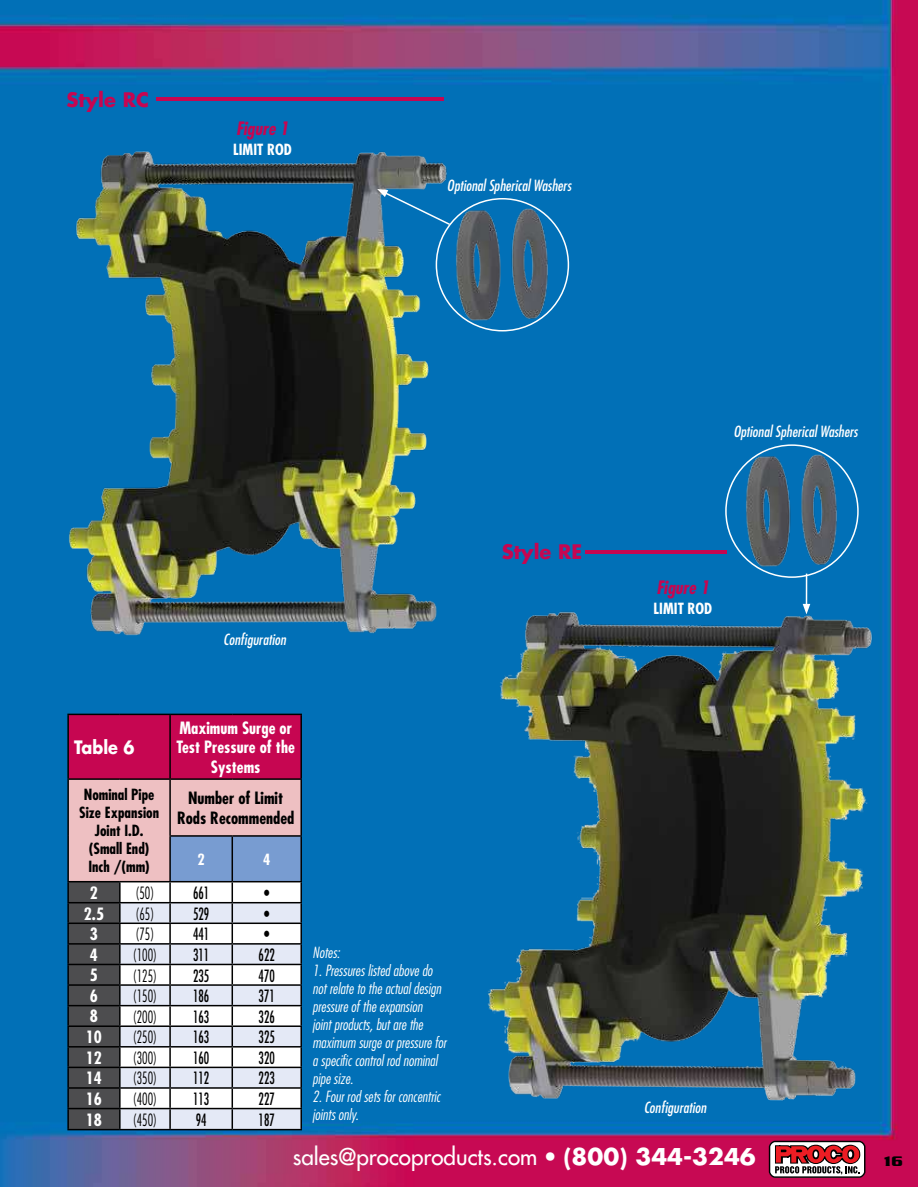
<style>
.page{position:relative;width:918px;height:1188px;background:#fff}
.page>*{position:absolute;margin:0;border:0;box-sizing:border-box;transform-origin:0 0}
.t1{font:22.5px "Futura";color:#fff}
.t2{font:700 19.5px "Futura";color:#c60651}
.t3{font:italic 700 condensed 18px "Futura";color:#c60651}
.t4{font:700 18px "Futura";color:#fff;scale:.89 1}
.t5{font:condensed 16.5px "Futura";color:#000;scale:.8 1}
.t6{font:700 condensed 16.5px/19.8px "Futura";color:#fff;text-align:center}
.t7{font:300 condensed 16.5px "Futura";color:#000;scale:.8 1}
.t8{font:700 condensed 16.5px/19.8px "Futura";color:#000;text-align:center}
.t9{font:italic 300 condensed 15px/18px "Futura";color:#fff}
.t10{font:italic condensed 15px "Futura";color:#fff}
.t11{font:700 condensed 15px/18px "Futura";color:#000;text-align:center}
.t12{font:700 condensed 15px "Futura";color:#fff}
.t13{font:700 15px "Serpentine";color:#000}
.s1{font-weight:700}
</style>
<div class="page">
<img style="left:0;top:0;width:918px;height:1187px">
<img style="left:469px;top:602px;width:414px;height:511px">
<div style="left:770px;top:1141px;width:95px;height:36px;background:#fff;border-radius:5px"></div>
<div style="left:769px;top:1141px;width:96px;height:37px;border:1px solid #000;border-radius:5px"></div>
<svg style="left:775px;top:1143px;width:87px;height:31px"></svg>
<svg style="left:67px;top:714px;width:235px;height:415px"></svg>
<hr style="left:300px;top:1109px;width:2px;height:20px;background:#000">
<hr style="left:67px;top:1129px;width:53px;height:1px;background:#000">
<hr style="left:120px;top:1129px;width:50px;height:1px;background:#000">
<hr style="left:170px;top:1129px;width:62px;height:1px;background:#000">
<hr style="left:232px;top:1129px;width:70px;height:1px;background:#000">
<img style="left:0;top:99px;width:573px;height:592px">
<svg style="left:724px;top:444px;width:135px;height:135px;background:#2b6e99"></svg>
<svg style="left:377px;top:189px;width:193px;height:143px;background:#2e759a"></svg>
<hr style="left:806px;top:574px;width:1px;height:32px;background:#fff">
<svg style="left:803px;top:604px;width:7px;height:10px"></svg>
<hr style="left:156px;top:97px;width:288px;height:4px;background:#c60651">
<hr style="left:585px;top:550px;width:141px;height:4px;background:#c60651">
<h2 class="t2" style="left:67px;top:86px;width:84px">Style RC</h2>
<p class="t3" style="left:236px;top:117px;width:54px">Figure 1</p>
<p class="t12" style="left:233px;top:139px;width:60px">LIMIT ROD</p>
<p class="t10" style="left:447px;top:176px;width:126px">Optional Spherical Washers</p>
<p class="t10" style="left:223px;top:630px;width:64px">Configuration</p>
<p class="t4" style="left:74px;top:735px;width:69px">Table 6</p>
<p class="t6" style="left:176px;top:717px;width:120px">Maximum Surge or<br>Test Pressure of the<br>Systems</p>
<p class="t11" style="left:79px;top:786px;width:81px">Nominal Pipe<br>Size Expansion<br>Joint I.D. (Small End)<br>Inch /(mm)</p>
<p class="t8" style="left:177px;top:788px;width:119px">Number of Limit<br>Rods Recommended</p>
<p class="t12" style="left:198px;top:850px;width:9px">2</p>
<p class="t12" style="left:263px;top:850px;width:9px">4</p>
<p class="t6" style="left:90px;top:883px;width:10px">2</p>
<p class="t7" style="left:136px;top:883px;width:25px">(50)</p>
<p class="t5" style="left:193px;top:883px;width:22px">661</p>
<p class="t5" style="left:264px;top:883px;width:8px">•</p>
<p class="t6" style="left:84px;top:903px;width:22px">2.5</p>
<p class="t7" style="left:136px;top:903px;width:25px">(65)</p>
<p class="t5" style="left:193px;top:903px;width:22px">529</p>
<p class="t5" style="left:264px;top:903px;width:8px">•</p>
<p class="t6" style="left:90px;top:924px;width:10px">3</p>
<p class="t7" style="left:136px;top:924px;width:25px">(75)</p>
<p class="t5" style="left:193px;top:924px;width:22px">441</p>
<p class="t5" style="left:264px;top:924px;width:8px">•</p>
<p class="t6" style="left:90px;top:945px;width:10px">4</p>
<p class="t7" style="left:133px;top:945px;width:32px">(100)</p>
<p class="t5" style="left:193px;top:944px;width:22px">311</p>
<p class="t5" style="left:259px;top:944px;width:22px">622</p>
<p class="t6" style="left:90px;top:965px;width:10px">5</p>
<p class="t7" style="left:133px;top:965px;width:32px">(125)</p>
<p class="t5" style="left:193px;top:965px;width:22px">235</p>
<p class="t5" style="left:259px;top:965px;width:22px">470</p>
<p class="t6" style="left:90px;top:986px;width:10px">6</p>
<p class="t7" style="left:133px;top:986px;width:32px">(150)</p>
<p class="t5" style="left:193px;top:986px;width:22px">186</p>
<p class="t5" style="left:259px;top:986px;width:22px">371</p>
<p class="t6" style="left:90px;top:1006px;width:10px">8</p>
<p class="t7" style="left:133px;top:1006px;width:32px">(200)</p>
<p class="t5" style="left:193px;top:1006px;width:22px">163</p>
<p class="t5" style="left:259px;top:1006px;width:22px">326</p>
<p class="t6" style="left:86px;top:1027px;width:18px">10</p>
<p class="t7" style="left:133px;top:1027px;width:32px">(250)</p>
<p class="t5" style="left:193px;top:1027px;width:22px">163</p>
<p class="t5" style="left:259px;top:1027px;width:22px">325</p>
<p class="t6" style="left:86px;top:1048px;width:18px">12</p>
<p class="t7" style="left:133px;top:1047px;width:32px">(300)</p>
<p class="t5" style="left:193px;top:1047px;width:22px">160</p>
<p class="t5" style="left:259px;top:1047px;width:22px">320</p>
<p class="t6" style="left:86px;top:1068px;width:18px">14</p>
<p class="t7" style="left:133px;top:1068px;width:32px">(350)</p>
<p class="t5" style="left:193px;top:1068px;width:22px">112</p>
<p class="t5" style="left:259px;top:1068px;width:22px">223</p>
<p class="t6" style="left:86px;top:1089px;width:18px">16</p>
<p class="t7" style="left:133px;top:1089px;width:32px">(400)</p>
<p class="t5" style="left:193px;top:1089px;width:22px">113</p>
<p class="t5" style="left:259px;top:1089px;width:22px">227</p>
<p class="t6" style="left:86px;top:1110px;width:18px">18</p>
<p class="t7" style="left:133px;top:1109px;width:32px">(450)</p>
<p class="t5" style="left:196px;top:1109px;width:15px">94</p>
<p class="t5" style="left:259px;top:1109px;width:22px">187</p>
<p class="t9" style="left:313px;top:943px;width:29px">Notes:</p>
<p class="t9" style="left:313px;top:961px;width:135px">1. Pressures listed above do not relate to the actual design pressure of the expansion<br>joint products, but are the maximum surge or pressure for a specific control rod nominal pipe size.</p>
<p class="t9" style="left:313px;top:1087px;width:129px">2. Four rod sets for concentric joints only.</p>
<h2 class="t2" style="left:502px;top:538px;width:82px">Style RE</h2>
<p class="t10" style="left:733px;top:422px;width:126px">Optional Spherical Washers</p>
<p class="t3" style="left:657px;top:576px;width:54px">Figure 1</p>
<p class="t12" style="left:654px;top:598px;width:60px">LIMIT ROD</p>
<p class="t10" style="left:644px;top:1098px;width:64px">Configuration</p>
<h1 class="t1" style="left:293px;top:1142px;width:465px">sales@procoproducts.com • <span class="s1">(800) 344-3246</span></h1>
<p class="t13" style="left:884px;top:1153px;width:20px">16</p>
</div>
